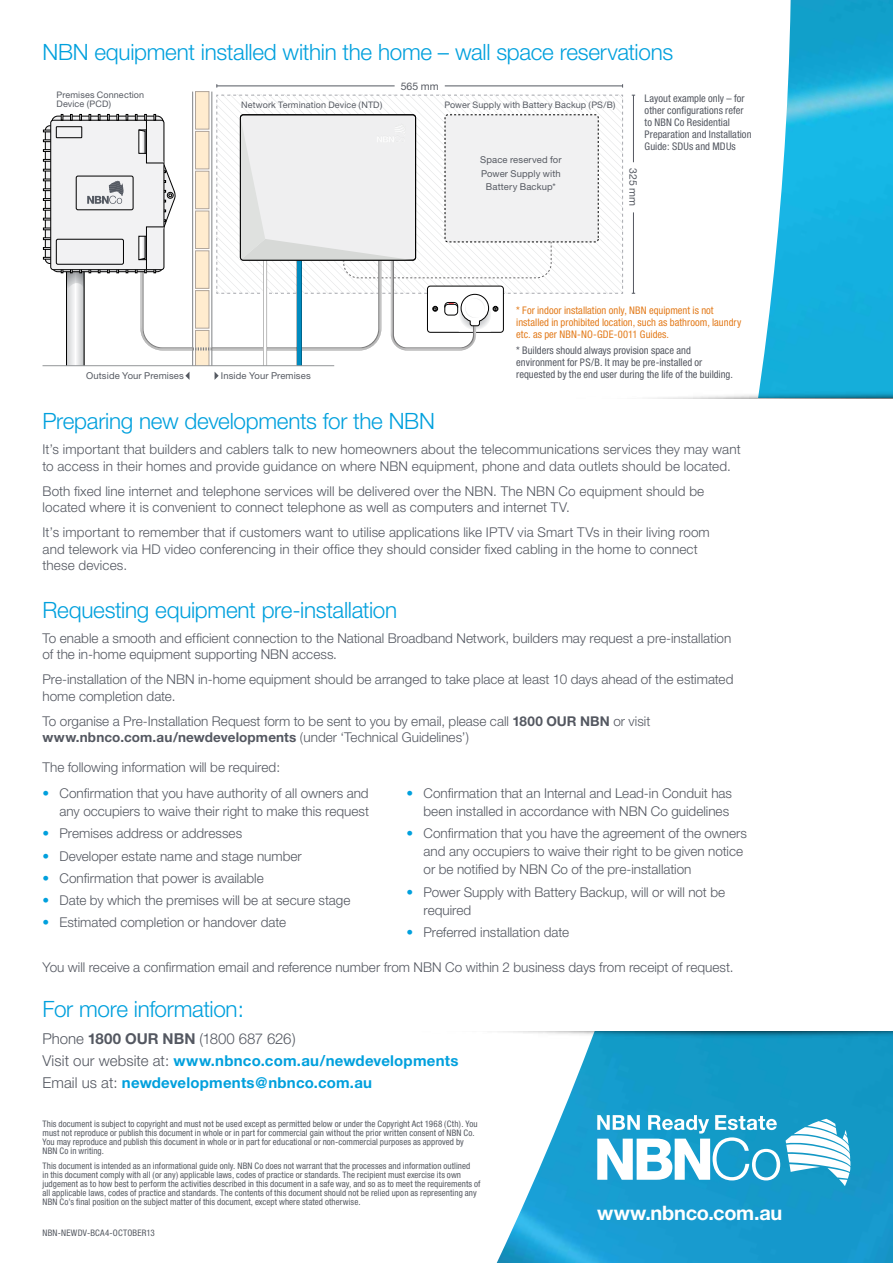
<style>
.page{position:relative;width:893px;height:1263px;background:#fff}
.page>*{position:absolute;margin:0;border:0;box-sizing:border-box;transform-origin:0 0}
.t1{font:300 22.5px "Helvetica Neue";letter-spacing:-.015em;color:#00a0dd}
.t2{font:700 19.95px "Helvetica Neue";letter-spacing:-.015em;color:#fff}
.t3{font:700 15px/22.2px "Helvetica Neue";letter-spacing:.015em;color:#00a0dd}
.t4{font:300 13.5px/16.5px "Helvetica Neue";color:#545861}
.t5{font:condensed 10.5px/12px "Helvetica Neue";letter-spacing:.005em;color:#545861}
.t6{font:condensed 10.5px/12px "Helvetica Neue";letter-spacing:.005em;color:#e37c1d}
.t7{font:10.5px "Helvetica Neue";letter-spacing:-.005em;color:#565a62}
.t8{font:9.45px/13.5px "Helvetica Neue";letter-spacing:.01em;color:#565a62;text-align:center}
.t9{font:condensed 9px/9px "Helvetica Neue";letter-spacing:.01em;color:#565a62}
.t10{font:9px/9px "Helvetica Neue";letter-spacing:.01em;color:#565a62}
.s1{font-weight:700}
.s2{color:#00a0dd}
.s3{font-weight:300;color:#545861}
.s4{color:#545861}
</style>
<div class="page">
<img style="left:497px;top:0;width:396px;height:1263px">
<div style="left:298px;top:398px;width:595px;height:633px;background:#fff"></div>
<img style="left:497px;top:1031px;width:396px;height:37px">
<img style="left:497px;top:361px;width:396px;height:37px">
<svg style="left:597px;top:1115px;width:253px;height:71px"></svg>
<svg style="left:42px;top:78px;width:581px;height:288px"></svg>
<svg style="left:185px;top:372px;width:4px;height:8px"></svg>
<svg style="left:215px;top:372px;width:4px;height:8px"></svg>
<hr style="left:43px;top:365px;width:291px;height:1px;background:#939598">
<h1 class="t1" style="left:43px;top:38px;width:632px">NBN equipment installed within the home – wall space reservations</h1>
<p class="t10" style="left:444px;top:100px;width:173px">Power Supply with Battery Backup (PS/B)</p>
<p class="t5" style="left:645px;top:92px;width:108px">Layout example only – for other configurations refer to NBN Co Residential<br>Preparation and Installation<br>Guide: SDUs and MDUs</p>
<p class="t7" style="left:401px;top:80px;width:39px">565 mm</p>
<p class="t10" style="left:57px;top:90px;width:89px">Premises Connection<br>Device (PCD)</p>
<p class="t10" style="left:241px;top:100px;width:143px">Network Termination Device (NTD)</p>
<p class="t8" style="left:480px;top:153px;width:83px">Space reserved for<br>Power Supply with<br>Battery Backup*</p>
<p class="t7" style="left:639px;top:168px;width:39px;rotate:90deg">325 mm</p>
<p class="t8" style="left:86px;top:368px;width:99px">Outside Your Premises</p>
<p class="t8" style="left:221px;top:369px;width:91px">Inside Your Premises</p>
<p class="t6" style="left:516px;top:305px;width:227px">* For indoor installation only, NBN equipment is not installed in prohibited location, such as bathroom, laundry etc. as per NBN-NO-GDE-0011 Guides.</p>
<p class="t5" style="left:516px;top:345px;width:218px">* Builders should always provision space and environment for PS/B. It may be pre-installed or requested by the end user during the life of the building.</p>
<h1 class="t1" style="left:43px;top:408px;width:394px">Preparing new developments for the NBN</h1>
<p class="t4" style="left:43px;top:441px;width:700px">It’s important that builders and cablers talk to new homeowners about the telecommunications services they may want to access in their homes and provide guidance on where NBN equipment, phone and data outlets should be located.</p>
<p class="t4" style="left:43px;top:482px;width:663px">Both fixed line internet and telephone services will be delivered over the NBN. The NBN Co equipment should be located where it is convenient to connect telephone as well as computers and internet TV.</p>
<p class="t4" style="left:43px;top:524px;width:669px">It’s important to remember that if customers want to utilise applications like IPTV via Smart TVs in their living room and telework via HD video conferencing in their office they should consider fixed cabling in the home to connect these devices.</p>
<h1 class="t1" style="left:43px;top:596px;width:356px">Requesting equipment pre-installation</h1>
<p class="t4" style="left:43px;top:630px;width:690px">To enable a smooth and efficient connection to the National Broadband Network, builders may request a pre-installation of the in-home equipment supporting NBN access.</p>
<p class="t4" style="left:43px;top:671px;width:692px">Pre-installation of the NBN in-home equipment should be arranged to take place at least 10 days ahead of the estimated home completion date.</p>
<p class="t4" style="left:43px;top:713px;width:609px">To organise a Pre-Installation Request form to be sent to you by email, please call <span class="s1">1800 OUR NBN</span> or visit <span class="s1">www.nbnco.com.au/newdevelopments</span> (under ‘Technical Guidelines’)</p>
<p class="t4" style="left:43px;top:758px;width:239px">The following information will be required:</p>
<p class="t4" style="left:43px;top:784px;width:328px;line-height:18px;text-align:right"><span class="s2">•</span> Confirmation that you have authority of all owners and any occupiers to waive their right to make this request</p>
<p class="t4" style="left:43px;top:825px;width:201px"><span class="s2">•</span> Premises address or addresses</p>
<p class="t4" style="left:43px;top:847px;width:261px"><span class="s2">•</span> Developer estate name and stage number</p>
<p class="t4" style="left:43px;top:869px;width:223px"><span class="s2">•</span> Confirmation that power is available</p>
<p class="t4" style="left:43px;top:892px;width:309px"><span class="s2">•</span> Date by which the premises will be at secure stage</p>
<p class="t4" style="left:43px;top:914px;width:245px"><span class="s2">•</span> Estimated completion or handover date</p>
<p class="t4" style="left:406px;top:784px;width:327px;line-height:18px;text-align:right"><span class="s2">•</span> Confirmation that an Internal and Lead-in Conduit has been installed in accordance with NBN Co guidelines</p>
<p class="t4" style="left:424px;top:824px;width:325px;line-height:18px;text-indent:-17px"><span class="s2">•</span> Confirmation that you have the agreement of the owners and any occupiers to waive their right to be given notice or be notified by NBN Co of the pre-installation</p>
<p class="t4" style="left:424px;top:882px;width:303px;line-height:18px;text-indent:-17px"><span class="s2">•</span> Power Supply with Battery Backup, will or will not be required</p>
<p class="t4" style="left:406px;top:923px;width:164px"><span class="s2">•</span> Preferred installation date</p>
<p class="t4" style="left:43px;top:958px;width:692px">You will receive a confirmation email and reference number from NBN Co within 2 business days from receipt of request.</p>
<h1 class="t1" style="left:43px;top:995px;width:203px">For more information:</h1>
<p class="t3" style="left:43px;top:1027px;width:417px"><span class="s3">Phone</span> <span class="s4">1800 OUR NBN</span> <span class="s3">(1800 687 626)<br>Visit our website at:</span> www.nbnco.com.au/newdevelopments<br><span class="s3">Email us at:</span> newdevelopments@nbnco.com.au</p>
<p class="t9" style="left:43px;top:1119px;width:437px">This document is subject to copyright and must not be used except as permitted below or under the Copyright Act 1968 (Cth). You must not reproduce or publish this document in whole or in part for commercial gain without the prior written consent of NBN Co.<br>You may reproduce and publish this document in whole or in part for educational or non-commercial purposes as approved by NBN Co in writing.</p>
<p class="t9" style="left:43px;top:1161px;width:440px">This document is intended as an informational guide only. NBN Co does not warrant that the processes and information outlined<br>in this document comply with all (or any) applicable laws, codes of practice or standards. The recipient must exercise its own judgement as to how best to perform the activities described in this document in a safe way, and so as to meet the requirements of all applicable laws, codes of practice and standards. The contents of this document should not be relied upon as representing any NBN Co’s final position on the subject matter of this document, except where stated otherwise.</p>
<p class="t9" style="left:43px;top:1228px;width:114px">NBN-NEWDV-BCA4-OCTOBER13</p>
<h2 class="t2" style="left:597px;top:1201px;width:187px">www.nbnco.com.au</h2>
</div>
